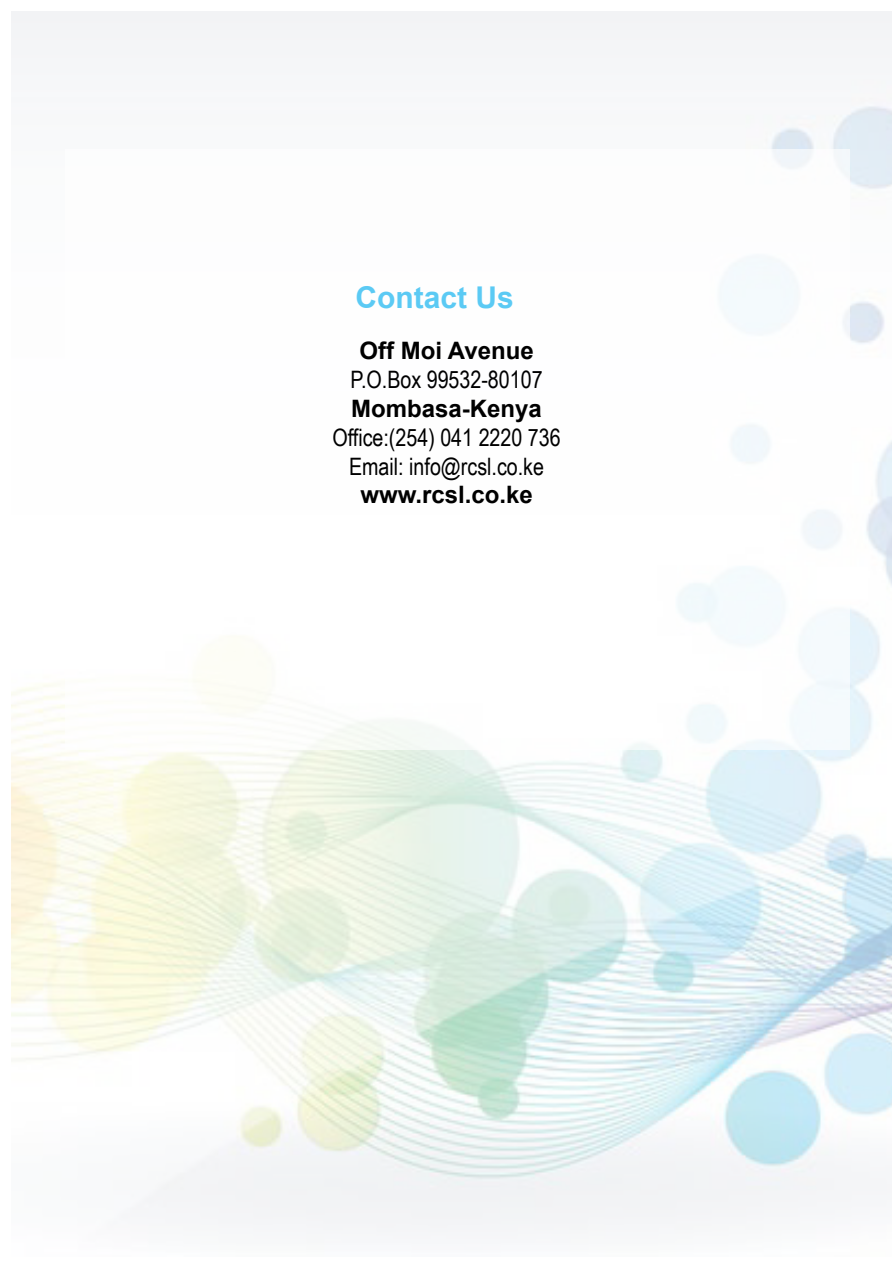
<style>
.page{position:relative;width:893px;height:1263px;background:#fff}
.page>*{position:absolute;margin:0;border:0;box-sizing:border-box;transform-origin:0 0}
.t1{font:700 30px "Arial";color:#5bcaf4}
.t2{font:24px/28.8px "Arial Narrow";color:#000;text-align:center}
.t3{font:700 24px "Arial";color:#000}
</style>
<div class="page">
<img style="left:11px;top:11px;width:880px;height:1221px">
<div style="left:65px;top:149px;width:785px;height:600px;background:#fff"></div>
<p class="t1" style="left:355px;top:278px;width:160px">Contact Us</p>
<p class="t3" style="left:359px;top:335px;width:176px">Off Moi Avenue</p>
<p class="t2" style="left:350px;top:364px;width:194px">P.O.Box 99532-80107</p>
<p class="t3" style="left:351px;top:393px;width:192px">Mombasa-Kenya</p>
<p class="t2" style="left:332px;top:422px;width:230px">Office:(254) 041 2220 736<br>Email: info@rcsl.co.ke</p>
<p class="t3" style="left:360px;top:479px;width:174px">www.rcsl.co.ke</p>
</div>
